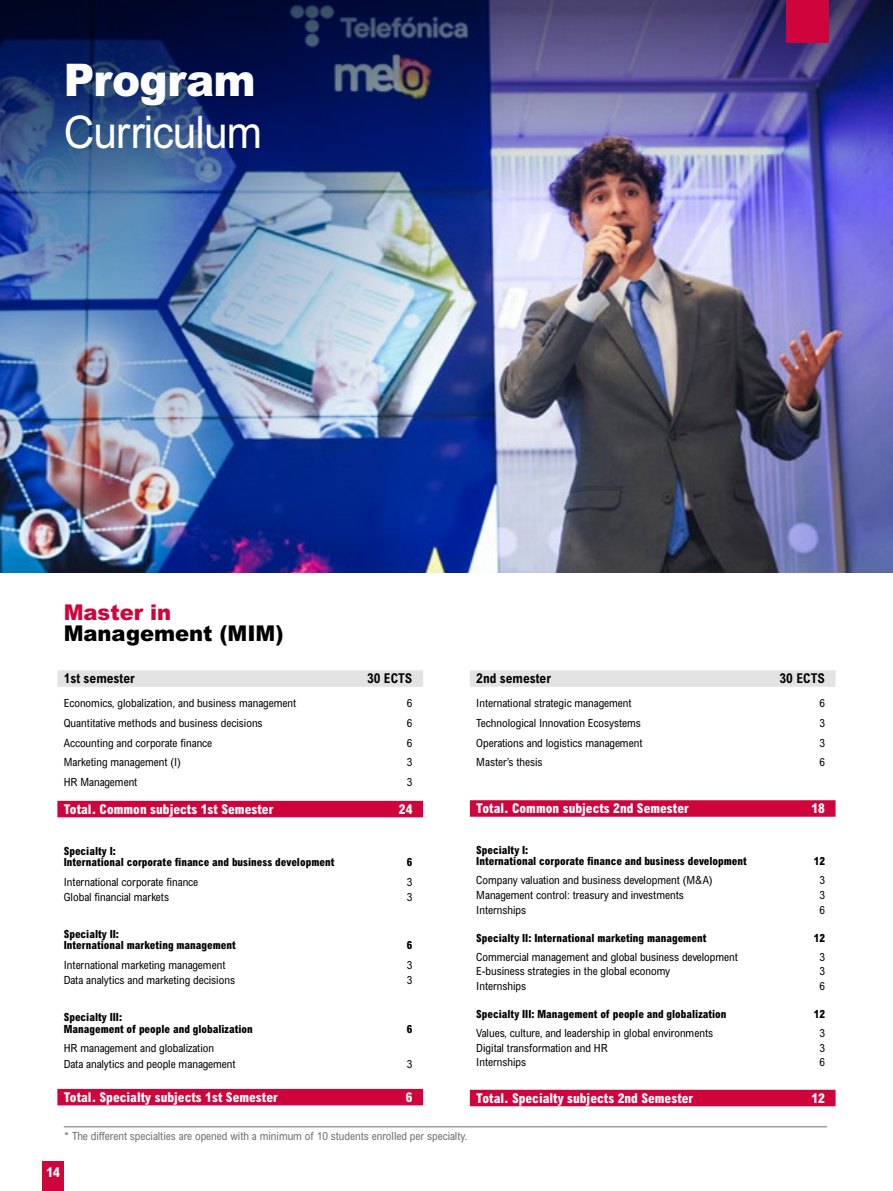
<style>
.page{position:relative;width:893px;height:1191px;background:#fff}
.page>*{position:absolute;margin:0;border:0;box-sizing:border-box;transform-origin:0 0}
.t1{font:45px "Arial MT Pro";letter-spacing:-.02em;color:#fff;scale:.94 1}
.t2{font:900 45px "Arial MT Pro";letter-spacing:-.01em;color:#fff;scale:.94 1}
.t3{font:900 21.75px "Arial MT Pro";letter-spacing:-.005em;color:#000}
.t4{font:900 21.75px "Arial MT Pro";letter-spacing:-.005em;color:#d0043c}
.t5{font:800 condensed 13.5px "Arial MT Pro";color:#fff}
.t6{font:700 condensed 13.5px "Arial MT Pro";color:#000}
.t7{font:condensed 11.25px/15.5px "Arial MT Pro";color:#000}
.t8{font:800 condensed 11.25px/11.2px "Arial MT Pro";color:#000}
.t9{font:condensed 11.25px "Arial MT Pro";color:#706f6f}
</style>
<div class="page">
<img style="left:0;top:200px;width:893px;height:372px">
<img style="left:0;top:200px;width:528px;height:359px">
<img style="left:0;top:0;width:893px;height:200px">
<div style="left:787px;top:0;width:42px;height:43px;background:#d0043c"></div>
<div style="left:57px;top:670px;width:366px;height:17px;background:#e3e3e3"></div>
<div style="left:57px;top:801px;width:366px;height:16px;background:#d0043c"></div>
<div style="left:57px;top:1089px;width:366px;height:16px;background:#d0043c"></div>
<div style="left:470px;top:670px;width:366px;height:17px;background:#e3e3e3"></div>
<div style="left:470px;top:800px;width:366px;height:16px;background:#d0043c"></div>
<div style="left:470px;top:1089px;width:366px;height:17px;background:#d0043c"></div>
<hr style="left:64px;top:1126px;width:763px;height:1px;background:#706f6f">
<div style="left:43px;top:1161px;width:21px;height:30px;background:#d0043c"></div>
<h1 class="t2" style="left:64px;top:52px;width:206px">Program</h1>
<h1 class="t1" style="left:64px;top:106px;width:212px">Curriculum</h1>
<h2 class="t4" style="left:64px;top:599px;width:109px">Master in</h2>
<h2 class="t3" style="left:64px;top:620px;width:221px">Management (MIM)</h2>
<p class="t6" style="left:64px;top:670px;width:72px">1st semester</p>
<p class="t6" style="left:367px;top:670px;width:47px">30 ECTS</p>
<p class="t7" style="left:64px;top:695px;width:234px">Economics, globalization, and business management</p>
<p class="t7" style="left:407px;top:695px;width:7px">6</p>
<p class="t7" style="left:64px;top:715px;width:200px">Quantitative methods and business decisions</p>
<p class="t7" style="left:407px;top:715px;width:7px">6</p>
<p class="t7" style="left:64px;top:735px;width:150px">Accounting and corporate finance</p>
<p class="t7" style="left:407px;top:735px;width:7px">6</p>
<p class="t7" style="left:64px;top:755px;width:119px">Marketing management (I)</p>
<p class="t7" style="left:407px;top:755px;width:7px">3</p>
<p class="t7" style="left:64px;top:774px;width:75px">HR Management</p>
<p class="t7" style="left:407px;top:774px;width:7px">3</p>
<p class="t5" style="left:64px;top:800px;width:211px">Total. Common subjects 1st Semester</p>
<p class="t5" style="left:399px;top:800px;width:15px">24</p>
<p class="t8" style="left:64px;top:845px;width:272px">Specialty I:<br>International corporate finance and business development</p>
<p class="t8" style="left:407px;top:856px;width:7px">6</p>
<p class="t7" style="left:64px;top:874px;width:136px">International corporate finance</p>
<p class="t7" style="left:407px;top:874px;width:7px">3</p>
<p class="t7" style="left:64px;top:889px;width:107px">Global financial markets</p>
<p class="t7" style="left:407px;top:889px;width:7px">3</p>
<p class="t8" style="left:64px;top:928px;width:174px">Specialty II:<br>International marketing management</p>
<p class="t8" style="left:407px;top:940px;width:7px">6</p>
<p class="t7" style="left:64px;top:957px;width:163px">International marketing management</p>
<p class="t7" style="left:407px;top:957px;width:7px">3</p>
<p class="t7" style="left:64px;top:973px;width:173px">Data analytics and marketing decisions</p>
<p class="t7" style="left:407px;top:973px;width:7px">3</p>
<p class="t8" style="left:64px;top:1012px;width:190px">Specialty III:<br>Management of people and globalization</p>
<p class="t8" style="left:407px;top:1023px;width:7px">6</p>
<p class="t7" style="left:64px;top:1040px;width:173px">HR management and globalization<br>Data analytics and people management</p>
<p class="t7" style="left:407px;top:1056px;width:7px">3</p>
<p class="t5" style="left:64px;top:1088px;width:215px">Total. Specialty subjects 1st Semester</p>
<p class="t5" style="left:406px;top:1088px;width:8px">6</p>
<p class="t6" style="left:476px;top:670px;width:76px">2nd semester</p>
<p class="t6" style="left:779px;top:670px;width:47px">30 ECTS</p>
<p class="t7" style="left:476px;top:695px;width:157px">International strategic management</p>
<p class="t7" style="left:819px;top:695px;width:7px">6</p>
<p class="t7" style="left:476px;top:715px;width:166px">Technological Innovation Ecosystems</p>
<p class="t7" style="left:819px;top:715px;width:7px">3</p>
<p class="t7" style="left:476px;top:735px;width:168px">Operations and logistics management</p>
<p class="t7" style="left:819px;top:735px;width:7px">3</p>
<p class="t7" style="left:476px;top:755px;width:68px">Master’s thesis</p>
<p class="t7" style="left:819px;top:755px;width:7px">6</p>
<p class="t5" style="left:476px;top:800px;width:214px">Total. Common subjects 2nd Semester</p>
<p class="t5" style="left:811px;top:800px;width:15px">18</p>
<p class="t8" style="left:476px;top:845px;width:272px">Specialty I:<br>International corporate finance and business development</p>
<p class="t8" style="left:814px;top:856px;width:13px">12</p>
<p class="t7" style="left:476px;top:872px;width:238px">Company valuation and business development (M&amp;A)</p>
<p class="t7" style="left:819px;top:872px;width:7px">3</p>
<p class="t7" style="left:476px;top:887px;width:209px">Management control: treasury and investments</p>
<p class="t7" style="left:819px;top:887px;width:7px">3</p>
<p class="t7" style="left:476px;top:902px;width:51px">Internships</p>
<p class="t7" style="left:819px;top:902px;width:7px">6</p>
<p class="t8" style="left:476px;top:932px;width:232px">Specialty II: International marketing management</p>
<p class="t8" style="left:814px;top:932px;width:13px">12</p>
<p class="t7" style="left:476px;top:949px;width:263px">Commercial management and global business development</p>
<p class="t7" style="left:819px;top:949px;width:7px">3</p>
<p class="t7" style="left:476px;top:964px;width:195px">E-business strategies in the global economy</p>
<p class="t7" style="left:819px;top:964px;width:7px">3</p>
<p class="t7" style="left:476px;top:978px;width:51px">Internships</p>
<p class="t7" style="left:819px;top:978px;width:7px">6</p>
<p class="t8" style="left:476px;top:1009px;width:252px">Specialty III: Management of people and globalization</p>
<p class="t8" style="left:814px;top:1009px;width:13px">12</p>
<p class="t7" style="left:476px;top:1025px;width:238px">Values, culture, and leadership in global environments</p>
<p class="t7" style="left:819px;top:1025px;width:7px">3</p>
<p class="t7" style="left:476px;top:1040px;width:133px">Digital transformation and HR</p>
<p class="t7" style="left:819px;top:1040px;width:7px">3</p>
<p class="t7" style="left:476px;top:1055px;width:51px">Internships</p>
<p class="t7" style="left:819px;top:1055px;width:7px">6</p>
<p class="t5" style="left:476px;top:1089px;width:218px">Total. Specialty subjects 2nd Semester</p>
<p class="t5" style="left:811px;top:1089px;width:15px">12</p>
<p class="t9" style="left:64px;top:1129px;width:405px">* The different specialties are opened with a minimum of 10 students enrolled per specialty.</p>
<p class="t5" style="left:46px;top:1164px;width:15px">14</p>
</div>
